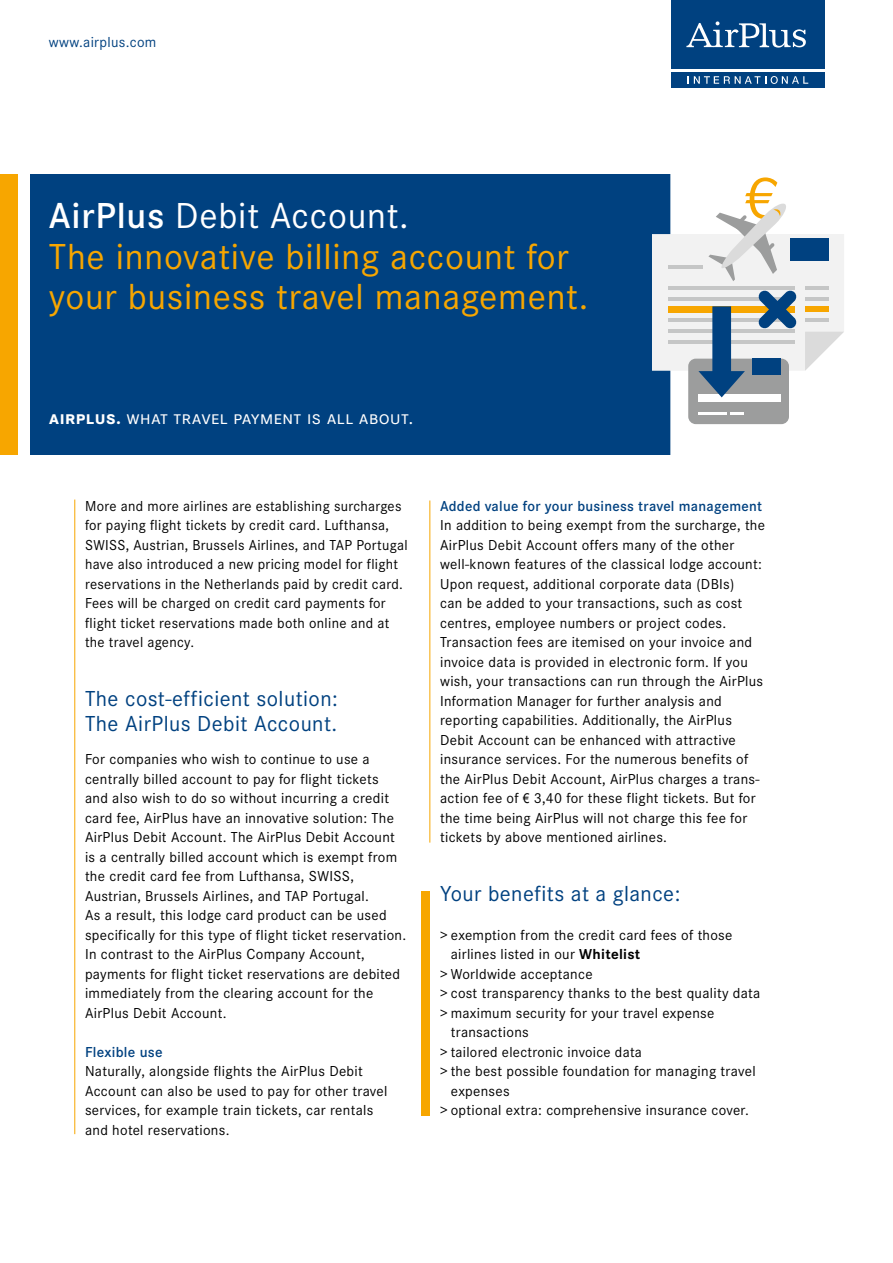
<style>
.page{position:relative;width:893px;height:1263px;background:#fff}
.page>*{position:absolute;margin:0;border:0;box-sizing:border-box;transform-origin:0 0}
.t1{font:37.5px/40.5px "Corporate S";letter-spacing:.02em;color:#f7a600}
.t2{font:22.5px/25.5px "Corporate S";letter-spacing:.02em;color:#004180}
.t3{font:19.5px "Corporate SSC";letter-spacing:.02em;color:#fff}
.t4{font:15px/19.5px "Corporate S";letter-spacing:.02em;color:#000}
.t5{font:600 15px "Corporate S";letter-spacing:.02em;color:#004180}
.t6{font:15px "Corporate S";letter-spacing:.02em;color:#004180}
.s1{font-weight:600;color:#fff}
.s2{color:#fff}
.s3{font-weight:700}
.s4{font-family:"Arial Narrow";font-size:13.8px}
</style>
<div class="page">
<div style="left:30px;top:174px;width:640px;height:281px;background:#004180"></div>
<div style="left:0;top:174px;width:17px;height:281px;background:#f7a600"></div>
<div style="left:672px;top:72px;width:153px;height:16px;background:#004180"></div>
<div style="left:672px;top:0;width:153px;height:68px;background:#004180"></div>
<svg style="left:686px;top:21px;width:120px;height:27px"></svg>
<svg style="left:694px;top:76px;width:114px;height:8px"></svg>
<div style="left:422px;top:891px;width:8px;height:224px;background:#f7a600"></div>
<hr style="left:74px;top:500px;width:1px;height:634px;background:#f7a600">
<hr style="left:429px;top:500px;width:1px;height:342px;background:#f7a600">
<div style="left:688px;top:359px;width:101px;height:65px;background:#9c9d9d;border-radius:8px"></div>
<div style="left:698px;top:394px;width:82px;height:7px;background:#fff"></div>
<hr style="left:698px;top:412px;width:29px;height:3px;background:#fff">
<hr style="left:730px;top:412px;width:14px;height:3px;background:#fff">
<svg style="left:652px;top:177px;width:192px;height:220px"></svg>
<p class="t6" style="left:49px;top:34px;width:109px">www.airplus.com</p>
<h1 class="t1" style="left:49px;top:196px;width:541px"><span class="s1">AirPlus</span> <span class="s2">Debit Account.<br></span>The innovative billing account for your business travel management.</h1>
<h3 class="t3" style="left:49px;top:407px;width:366px"><span class="s3">airplus.</span> what travel payment is all about.</h3>
<p class="t4" style="left:85px;top:496px;width:324px">More and more airlines are establishing surcharges for paying flight tickets by credit card. Lufthansa, SWISS, Austrian, Brussels Airlines, and TAP Portugal have also introduced a new pricing model for flight reservations in the Netherlands paid by credit card.<br>Fees will be charged on credit card payments for flight ticket reservations made both online and at the travel agency.</p>
<h2 class="t2" style="left:85px;top:685px;width:254px">The cost-efficient solution:<br>The AirPlus Debit Account.</h2>
<p class="t4" style="left:85px;top:749px;width:323px">For companies who wish to continue to use a centrally billed account to pay for flight tickets<br>and also wish to do so without incurring a credit card fee, AirPlus have an innovative solution: The AirPlus Debit Account. The AirPlus Debit Account is a centrally billed account which is exempt from the credit card fee from Lufthansa, SWISS, Austrian, Brussels Airlines, and TAP Portugal.<br>As a result, this lodge card product can be used specifically for this type of flight ticket reservation.<br>In contrast to the AirPlus Company Account, payments for flight ticket reservations are debited immediately from the clearing account for the AirPlus Debit Account.</p>
<p class="t5" style="left:85px;top:1043px;width:79px">Flexible use</p>
<p class="t4" style="left:85px;top:1061px;width:304px">Naturally, alongside flights the AirPlus Debit Account can also be used to pay for other travel services, for example train tickets, car rentals and hotel reservations.</p>
<p class="t5" style="left:440px;top:497px;width:323px">Added value for your business travel management</p>
<p class="t4" style="left:440px;top:515px;width:326px">In addition to being exempt from the surcharge, the AirPlus Debit Account offers many of the other well-known features of the classical lodge account:<br>Upon request, additional corporate data (DBIs)<br>can be added to your transactions, such as cost centres, employee numbers or project codes.<br>Transaction fees are itemised on your invoice and invoice data is provided in electronic form. If you wish, your transactions can run through the AirPlus Information Manager for further analysis and reporting capabilities. Additionally, the AirPlus Debit Account can be enhanced with attractive insurance services. For the numerous benefits of the AirPlus Debit Account, AirPlus charges a trans&shy;action fee of <span class="s4">€</span> 3,40 for these flight tickets. But for the time being AirPlus will not charge this fee for tickets by above mentioned airlines.</p>
<h2 class="t2" style="left:440px;top:880px;width:242px">Your benefits at a glance:</h2>
<p class="t4" style="left:440px;top:925px;width:294px">&gt; exemption from the credit card fees of those</p>
<p class="t4" style="left:451px;top:944px;width:191px">airlines listed in our <span class="s3">Whitelist</span></p>
<p class="t4" style="left:440px;top:964px;width:154px">&gt; Worldwide acceptance</p>
<p class="t4" style="left:440px;top:983px;width:322px">&gt; cost transparency thanks to the best quality data</p>
<p class="t4" style="left:440px;top:1003px;width:276px">&gt; maximum security for your travel expense</p>
<p class="t4" style="left:451px;top:1022px;width:80px">transactions</p>
<p class="t4" style="left:440px;top:1042px;width:203px">&gt; tailored electronic invoice data</p>
<p class="t4" style="left:440px;top:1061px;width:317px">&gt; the best possible foundation for managing travel</p>
<p class="t4" style="left:451px;top:1081px;width:60px">expenses</p>
<p class="t4" style="left:440px;top:1100px;width:310px">&gt; optional extra: comprehensive insurance cover.</p>
</div>
